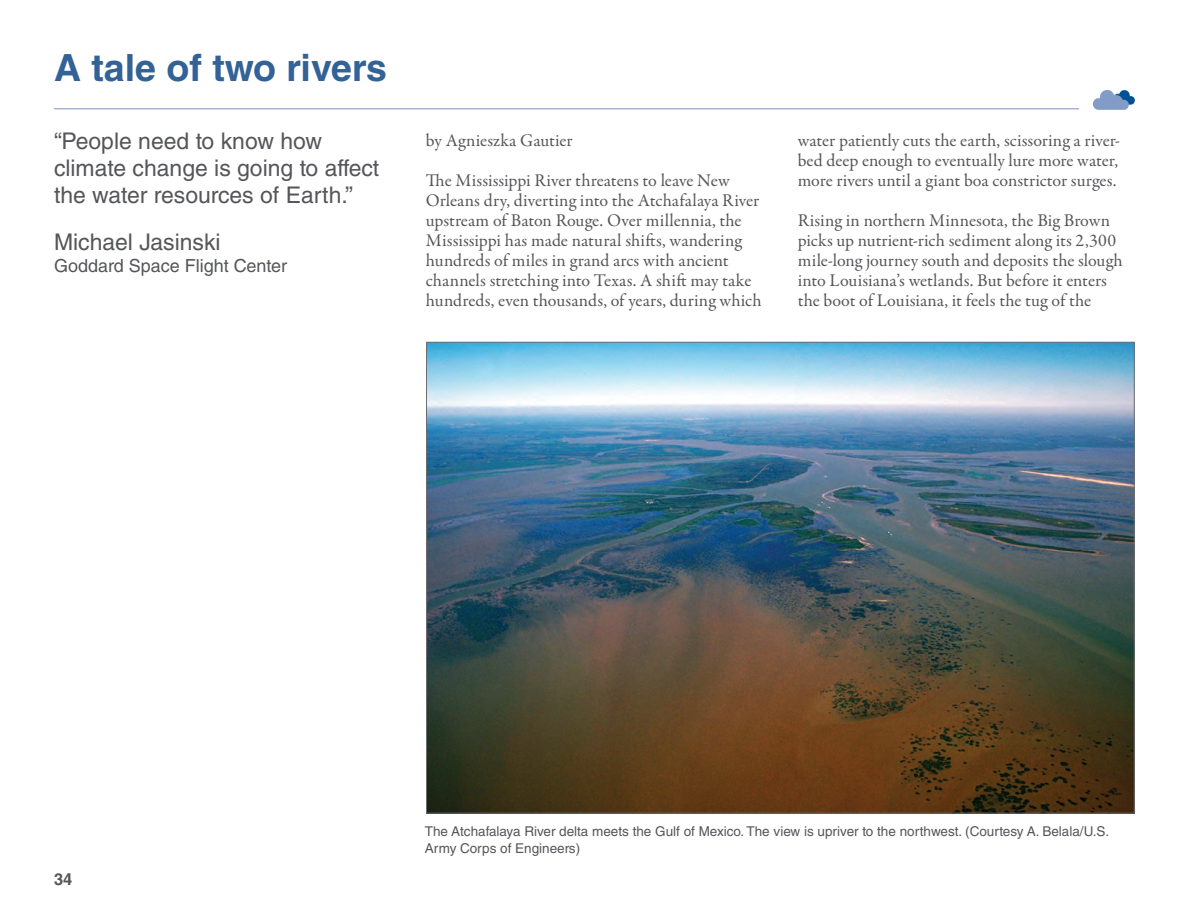
<style>
.page{position:relative;width:1188px;height:918px;background:#fff}
.page>*{position:absolute;margin:0;border:0;box-sizing:border-box;transform-origin:0 0}
.t1{font:700 37.5px "Helvetica LT Std";color:#336296}
.t2{font:22.95px/27px "Helvetica LT Std";color:#55565a}
.t3{font:18px/20px "Garamond Premr Pro";color:#55565a}
.t4{font:18px "Helvetica LT Std";color:#55565a}
.t5{font:700 16.5px "Helvetica LT Std";color:#55565a}
.t6{font:13.5px/16.2px "Helvetica LT Std";color:#55565a}
</style>
<div class="page">
<hr style="left:54px;top:108px;width:1025px;height:2px;background:#94a0c2">
<img style="left:428px;top:344px;width:704px;height:467px">
<img style="left:1093px;top:91px;width:41px;height:19px">
<h1 class="t1" style="left:54px;top:45px;width:334px">A tale of two rivers</h1>
<p class="t2" style="left:54px;top:128px;width:327px">“People need to know how climate change is going to affect the water resources of Earth.”</p>
<p class="t2" style="left:54px;top:228px;width:168px">Michael Jasinski</p>
<p class="t4" style="left:54px;top:256px;width:235px">Goddard Space Flight Center</p>
<p class="t3" style="left:426px;top:131px;width:148px">by Agnieszka Gautier</p>
<p class="t3" style="left:426px;top:171px;width:337px">The Mississippi River threatens to leave New Orleans dry, diverting into the Atchafalaya River upstream of Baton Rouge. Over millennia, the Mississippi has made natural shifts, wandering hundreds of miles in grand arcs with ancient channels stretching into Texas. A shift may take hundreds, even thousands, of years, during which</p>
<p class="t3" style="left:798px;top:131px;width:324px;text-align:justify">water patiently cuts the earth, scissoring a river&shy;bed deep enough to eventually lure more water, more rivers until a giant boa constrictor surges.</p>
<p class="t3" style="left:798px;top:211px;width:327px">Rising in northern Minnesota, the Big Brown picks up nutrient-rich sediment along its 2,300 mile-long journey south and deposits the slough into Louisiana’s wetlands. But before it enters the boot of Louisiana, it feels the tug of the</p>
<p class="t5" style="left:54px;top:869px;width:20px">34</p>
<p class="t6" style="left:425px;top:823px;width:686px">The Atchafalaya River delta meets the Gulf of Mexico. The view is upriver to the northwest. (Courtesy A. Belala/U.S.<br>Army Corps of Engineers)</p>
</div>
